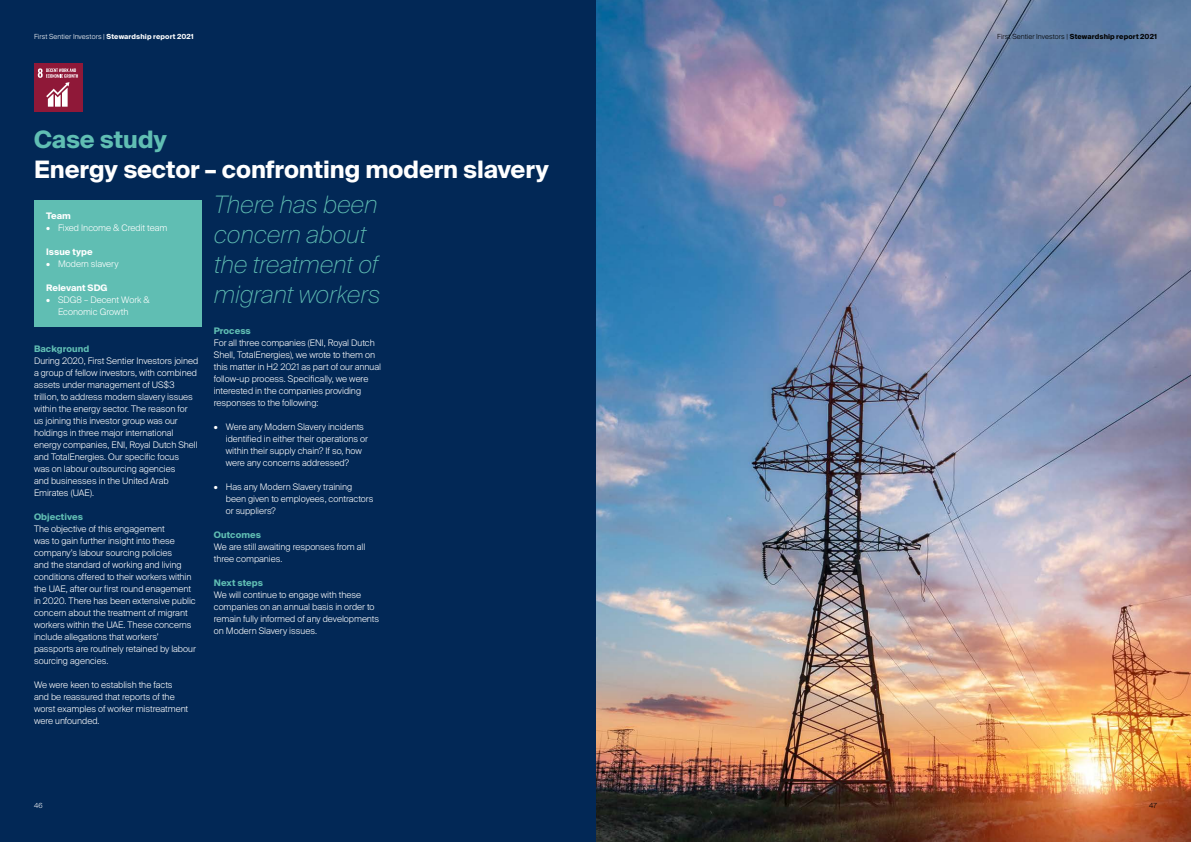
<style>
.page{position:relative;width:1191px;height:842px;background:#fff}
.page>*{position:absolute;margin:0;border:0;box-sizing:border-box;transform-origin:0 0}
.t1{font:italic 100 24px/30px "Suisse Intl";letter-spacing:-.005em;color:#60beb3}
.Page_subheading{font:700 24px "Suisse Intl";letter-spacing:-.005em;color:#fff}
.Page_heading{font:700 24px "Suisse Intl";letter-spacing:-.005em;color:#60beb3}
.Body_copy{font:300 9px/12px "Suisse Intl";letter-spacing:-.005em;color:#fff}
.A_head{font:700 9px "Suisse Intl";letter-spacing:.005em;color:#60beb3}
.A_head-2{font:700 9px "Suisse Intl";letter-spacing:.005em;color:#fff}
.t2{font:300 7px "Suisse Intl";letter-spacing:.005em;color:#000}
.t3{font:300 7px "Suisse Intl";letter-spacing:.01em;color:#fff}
.s1{font-weight:700}
</style>
<div class="page">
<img style="left:595px;top:0;width:596px;height:842px">
<div style="left:0;top:0;width:595px;height:842px;background:#022856"></div>
<div style="left:34px;top:63px;width:48px;height:48px;background:#8f1838"></div>
<svg style="left:38px;top:68px;width:40px;height:39px"></svg>
<div style="left:34px;top:200px;width:168px;height:127px;background:#60beb3"></div>
<p class="t3" style="left:34px;top:33px;width:161px">First Sentier Investors | <span class="s1">Stewardship report 2021</span></p>
<p class="Page_heading" style="left:34px;top:126px;width:134px">Case study</p>
<p class="Page_subheading" style="left:34px;top:156px;width:516px">Energy sector – confronting modern slavery</p>
<p class="A_head-2" style="left:46px;top:211px;width:26px">Team</p>
<p class="Body_copy" style="left:46px;top:222px;width:123px">• Fixed Income &amp; Credit team</p>
<p class="A_head-2" style="left:46px;top:247px;width:48px">Issue type</p>
<p class="Body_copy" style="left:46px;top:258px;width:74px">• Modern slavery</p>
<p class="A_head-2" style="left:46px;top:283px;width:63px">Relevant SDG</p>
<p class="Body_copy" style="left:58px;top:294px;width:93px;text-indent:-12px">• SDG8 – Decent Work &amp;<br>Economic Growth</p>
<p class="t1" style="left:214px;top:190px;width:168px">There has been concern about the treatment of migrant workers</p>
<p class="A_head" style="left:34px;top:344px;width:57px">Background</p>
<p class="Body_copy" style="left:34px;top:355px;width:166px">During 2020, First Sentier Investors joined a group of fellow investors, with combined assets under management of US$3 trillion, to address modern slavery issues within the energy sector. The reason for us joining this investor group was our holdings in three major international energy companies, ENI, Royal Dutch Shell and TotalEnergies. Our specific focus<br>was on labour outsourcing agencies<br>and businesses in the United Arab Emirates (UAE).</p>
<p class="A_head" style="left:34px;top:512px;width:50px">Objectives</p>
<p class="Body_copy" style="left:34px;top:523px;width:163px">The objective of this engagement<br>was to gain further insight into these company’s labour sourcing policies<br>and the standard of working and living conditions offered to their workers within the UAE, after our first round enagement in 2020. There has been extensive public concern about the treatment of migrant workers within the UAE. These concerns include allegations that workers’ passports are routinely retained by labour sourcing agencies.</p>
<p class="Body_copy" style="left:34px;top:679px;width:156px">We were keen to establish the facts and be reassured that reports of the worst examples of worker mistreatment were unfounded.</p>
<p class="A_head" style="left:214px;top:326px;width:38px">Process</p>
<p class="Body_copy" style="left:214px;top:337px;width:169px">For all three companies (ENI, Royal Dutch Shell, TotalEnergies), we wrote to them on this matter in H2 2021 as part of our annual follow-up process. Specifically, we were interested in the companies providing responses to the following:</p>
<p class="Body_copy" style="left:226px;top:421px;width:144px;text-indent:-12px">• Were any Modern Slavery incidents identified in either their operations or within their supply chain? If so, how were any concerns addressed?</p>
<p class="Body_copy" style="left:226px;top:481px;width:149px;text-indent:-12px">• Has any Modern Slavery training been given to employees, contractors or suppliers?</p>
<p class="A_head" style="left:214px;top:530px;width:49px">Outcomes</p>
<p class="Body_copy" style="left:214px;top:541px;width:153px">We are still awaiting responses from all three companies.</p>
<p class="A_head" style="left:214px;top:578px;width:51px">Next steps</p>
<p class="Body_copy" style="left:214px;top:589px;width:167px">We will continue to engage with these companies on an annual basis in order to remain fully informed of any developments on Modern Slavery issues.</p>
<p class="t3" style="left:34px;top:801px;width:10px">46</p>
<p class="t2" style="left:997px;top:33px;width:161px">First Sentier Investors | <span class="s1">Stewardship report 2021</span></p>
<p class="t2" style="left:1149px;top:801px;width:9px">47</p>
</div>
